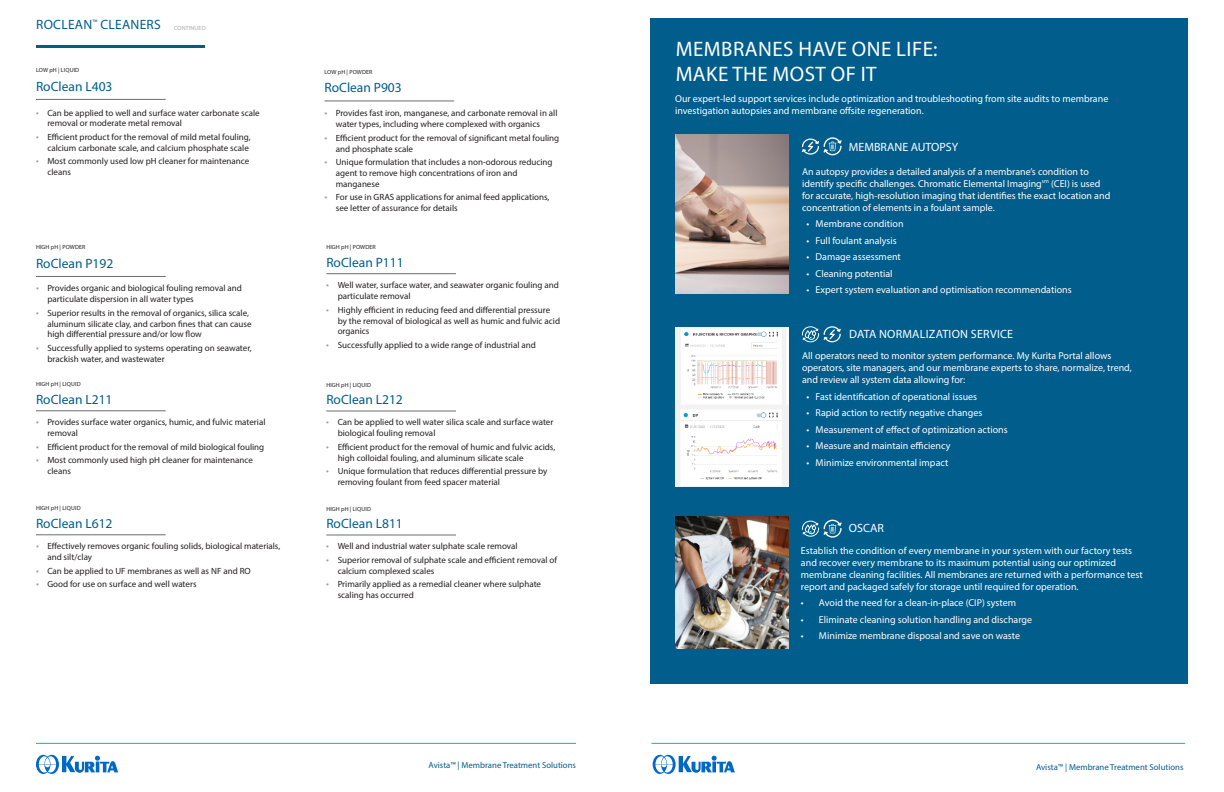
<style>
.page{position:relative;width:1224px;height:792px;background:#fff}
.page>*{position:absolute;margin:0;border:0;box-sizing:border-box;transform-origin:0 0}
.Smallprint_7_pt{font:21px/25.2px "Myriad Pro";letter-spacing:.02em;color:#fff}
.Smallprint_7_pt-2{font:13.5px "Myriad Pro";color:#005d8c}
.Smallprint_7_pt-3{font:13.5px "Myriad Pro";letter-spacing:.02em;color:#005d8c}
.Smallprint_7_pt-4{font:12px "Myriad Pro";letter-spacing:.005em;color:#fff}
.Smallprint_7_pt-5{font:10px/12px "Myriad Pro";color:#fff}
.t1{font:9px/10.8px "Myriad Pro";color:#231f20}
.Smallprint_7_pt-6{font:8.7px "Myriad Pro";color:#005d8c}
.Smallprint_7_pt-7{font:6px "Myriad Pro";letter-spacing:.02em;color:#231f20}
.Smallprint_7_pt-8{font:6px "Myriad Pro";letter-spacing:.02em;color:#a8a9ad}
.s1{font-size:10px;color:#9d9fa2}
</style>
<div class="page">
<hr style="left:324px;top:101px;width:130px;height:1px;background:#6c6d70">
<hr style="left:36px;top:99px;width:130px;height:1px;background:#6c6d70">
<hr style="left:326px;top:411px;width:130px;height:1px;background:#6c6d70">
<hr style="left:326px;top:535px;width:130px;height:1px;background:#6c6d70">
<hr style="left:326px;top:274px;width:130px;height:1px;background:#6c6d70">
<hr style="left:36px;top:411px;width:130px;height:1px;background:#6c6d70">
<hr style="left:36px;top:535px;width:130px;height:1px;background:#6c6d70">
<div style="left:651px;top:18px;width:537px;height:666px;background:#005d8c"></div>
<hr style="left:36px;top:276px;width:130px;height:1px;background:#6c6d70">
<img style="left:675px;top:328px;width:114px;height:158px">
<svg style="left:802px;top:326px;width:39px;height:17px"></svg>
<img style="left:675px;top:516px;width:114px;height:132px">
<svg style="left:802px;top:520px;width:40px;height:18px"></svg>
<img style="left:675px;top:135px;width:114px;height:158px">
<svg style="left:802px;top:137px;width:40px;height:18px"></svg>
<hr style="left:36px;top:45px;width:169px;height:3px;background:#005d8c">
<hr style="left:652px;top:743px;width:533px;height:1px;background:#00afec">
<hr style="left:36px;top:743px;width:540px;height:1px;background:#00afec">
<svg style="left:36px;top:755px;width:82px;height:19px"></svg>
<svg style="left:653px;top:755px;width:82px;height:19px"></svg>
<p class="Smallprint_7_pt-3" style="left:36px;top:16px;width:126px">ROCLEAN<sup>™</sup> CLEANERS</p>
<p class="Smallprint_7_pt-8" style="left:174px;top:24px;width:33px">CONTINUED</p>
<p class="Smallprint_7_pt" style="left:676px;top:36px;width:263px">MEMBRANES HAVE ONE LIFE:<br>MAKE THE MOST OF IT</p>
<p class="Smallprint_7_pt-7" style="left:36px;top:67px;width:45px">LOW pH | LIQUID</p>
<p class="Smallprint_7_pt-7" style="left:325px;top:68px;width:50px">LOW pH | POWDER</p>
<p class="Smallprint_7_pt-2" style="left:36px;top:78px;width:78px">RoClean L403</p>
<p class="Smallprint_7_pt-2" style="left:324px;top:80px;width:79px">RoClean P903</p>
<p class="Smallprint_7_pt-5" style="left:675px;top:92px;width:435px">Our expert-led support services include optimization and troubleshooting from site audits to membrane investigation autopsies and membrane offsite regeneration.</p>
<p class="t1" style="left:47px;top:107px;width:214px;text-indent:-11px"><span class="s1">•</span> Can be applied to well and surface water carbonate scale removal or moderate metal removal</p>
<p class="t1" style="left:36px;top:131px;width:216px;text-align:right"><span class="s1">•</span> Efficient product for the removal of mild metal fouling, calcium carbonate scale, and calcium phosphate scale</p>
<p class="t1" style="left:47px;top:156px;width:204px;text-indent:-11px"><span class="s1">•</span> Most commonly used low pH cleaner for maintenance cleans</p>
<p class="t1" style="left:336px;top:108px;width:223px;text-indent:-11px"><span class="s1">•</span> Provides fast iron, manganese, and carbonate removal in all water types, including where complexed with organics</p>
<p class="t1" style="left:336px;top:132px;width:225px;text-indent:-11px"><span class="s1">•</span> Efficient product for the removal of significant metal fouling and phosphate scale</p>
<p class="t1" style="left:336px;top:157px;width:218px;text-indent:-11px"><span class="s1">•</span> Unique formulation that includes a non-odorous reducing agent to remove high concentrations of iron and manganese</p>
<p class="t1" style="left:336px;top:192px;width:215px;text-indent:-11px"><span class="s1">•</span> For use in GRAS applications for animal feed applications, see letter of assurance for details</p>
<p class="Smallprint_7_pt-4" style="left:849px;top:140px;width:111px">MEMBRANE AUTOPSY</p>
<p class="Smallprint_7_pt-5" style="left:802px;top:165px;width:310px">An autopsy provides a detailed analysis of a membrane’s condition to identify specific challenges. Chromatic Elemental Imaging<sup>sm</sup> (CEI) is used for accurate, high-resolution imaging that identifies the exact location and concentration of elements in a foulant sample.</p>
<p class="Smallprint_7_pt-5" style="left:807px;top:218px;width:98px">• Membrane condition</p>
<p class="Smallprint_7_pt-5" style="left:807px;top:234px;width:92px">• Full foulant analysis</p>
<p class="Smallprint_7_pt-5" style="left:807px;top:251px;width:96px">• Damage assessment</p>
<p class="Smallprint_7_pt-5" style="left:807px;top:267px;width:87px">• Cleaning potential</p>
<p class="Smallprint_7_pt-5" style="left:807px;top:284px;width:267px">• Expert system evaluation and optimisation recommendations</p>
<p class="Smallprint_7_pt-7" style="left:36px;top:244px;width:51px">HIGH pH | POWDER</p>
<p class="t1" style="left:47px;top:283px;width:196px;text-indent:-11px"><span class="s1">•</span> Provides organic and biological fouling removal and particulate dispersion in all water types</p>
<p class="t1" style="left:47px;top:307px;width:206px;text-indent:-11px"><span class="s1">•</span> Superior results in the removal of organics, silica scale, aluminum silicate clay, and carbon fines that can cause high differential pressure and/or low flow</p>
<p class="t1" style="left:47px;top:342px;width:206px;text-indent:-11px"><span class="s1">•</span> Successfully applied to systems operating on seawater, brackish water, and wastewater</p>
<p class="Smallprint_7_pt-5" style="left:802px;top:350px;width:331px">All operators need to monitor system performance. My Kurita Portal allows operators, site managers, and our membrane experts to share, normalize, trend, and review all system data allowing for:</p>
<p class="Smallprint_7_pt-5" style="left:807px;top:390px;width:172px">• Fast identification of operational issues</p>
<p class="Smallprint_7_pt-5" style="left:807px;top:407px;width:177px">• Rapid action to rectify negative changes</p>
<p class="Smallprint_7_pt-5" style="left:807px;top:423px;width:203px">• Measurement of effect of optimization actions</p>
<p class="Smallprint_7_pt-5" style="left:807px;top:440px;width:145px">• Measure and maintain efficiency</p>
<p class="Smallprint_7_pt-5" style="left:807px;top:456px;width:143px">• Minimize environmental impact</p>
<p class="Smallprint_7_pt-7" style="left:326px;top:244px;width:51px">HIGH pH | POWDER</p>
<p class="Smallprint_7_pt-2" style="left:326px;top:254px;width:79px">RoClean P111</p>
<p class="Smallprint_7_pt-2" style="left:36px;top:255px;width:79px">RoClean P192</p>
<p class="t1" style="left:338px;top:280px;width:223px;text-indent:-11px"><span class="s1">•</span> Well water, surface water, and seawater organic fouling and particulate removal</p>
<p class="t1" style="left:338px;top:304px;width:224px;text-indent:-11px"><span class="s1">•</span> Highly efficient in reducing feed and differential pressure by the removal of biological as well as humic and fulvic acid organics</p>
<p class="t1" style="left:326px;top:339px;width:211px"><span class="s1">•</span> Successfully applied to a wide range of industrial and</p>
<p class="Smallprint_7_pt-4" style="left:849px;top:327px;width:166px">DATA NORMALIZATION SERVICE</p>
<p class="Smallprint_7_pt-7" style="left:36px;top:381px;width:46px">HIGH pH | LIQUID</p>
<p class="Smallprint_7_pt-7" style="left:326px;top:381px;width:46px">HIGH pH | LIQUID</p>
<p class="Smallprint_7_pt-2" style="left:36px;top:391px;width:78px">RoClean L211</p>
<p class="Smallprint_7_pt-2" style="left:326px;top:391px;width:78px">RoClean L212</p>
<p class="t1" style="left:338px;top:417px;width:217px;text-indent:-11px"><span class="s1">•</span> Can be applied to well water silica scale and surface water biological fouling removal</p>
<p class="t1" style="left:338px;top:441px;width:219px;text-indent:-11px"><span class="s1">•</span> Efficient product for the removal of humic and fulvic acids, high colloidal fouling, and aluminum silicate scale</p>
<p class="t1" style="left:338px;top:466px;width:211px;text-indent:-11px"><span class="s1">•</span> Unique formulation that reduces differential pressure by removing foulant from feed spacer material</p>
<p class="t1" style="left:47px;top:417px;width:220px;text-indent:-11px"><span class="s1">•</span> Provides surface water organics, humic, and fulvic material removal</p>
<p class="t1" style="left:36px;top:441px;width:230px"><span class="s1">•</span> Efficient product for the removal of mild biological fouling</p>
<p class="t1" style="left:47px;top:455px;width:207px;text-indent:-11px"><span class="s1">•</span> Most commonly used high pH cleaner for maintenance cleans</p>
<p class="Smallprint_7_pt-7" style="left:36px;top:505px;width:46px">HIGH pH | LIQUID</p>
<p class="Smallprint_7_pt-7" style="left:326px;top:505px;width:46px">HIGH pH | LIQUID</p>
<p class="Smallprint_7_pt-2" style="left:36px;top:515px;width:78px">RoClean L612</p>
<p class="Smallprint_7_pt-2" style="left:326px;top:515px;width:78px">RoClean L811</p>
<p class="Smallprint_7_pt-4" style="left:849px;top:521px;width:36px">OSCAR</p>
<p class="t1" style="left:47px;top:541px;width:234px;text-indent:-11px"><span class="s1">•</span> Effectively removes organic fouling solids, biological materials, and silt/clay</p>
<p class="t1" style="left:36px;top:565px;width:216px"><span class="s1">•</span> Can be applied to UF membranes as well as NF and RO</p>
<p class="t1" style="left:36px;top:579px;width:162px"><span class="s1">•</span> Good for use on surface and well waters</p>
<p class="t1" style="left:326px;top:541px;width:193px"><span class="s1">•</span> Well and industrial water sulphate scale removal</p>
<p class="t1" style="left:338px;top:554px;width:221px;text-indent:-11px"><span class="s1">•</span> Superior removal of sulphate scale and efficient removal of calcium complexed scales</p>
<p class="t1" style="left:338px;top:579px;width:205px;text-indent:-11px"><span class="s1">•</span> Primarily applied as a remedial cleaner where sulphate scaling has occurred</p>
<p class="Smallprint_7_pt-5" style="left:801px;top:544px;width:343px">Establish the condition of every membrane in your system with our factory tests and recover every membrane to its maximum potential using our optimized membrane cleaning facilities. All membranes are returned with a performance test report and packaged safely for storage until required for operation.</p>
<p class="Smallprint_7_pt-5" style="left:801px;top:597px;width:217px">• Avoid the need for a clean-in-place (CIP) system</p>
<p class="Smallprint_7_pt-5" style="left:801px;top:613px;width:233px">• Eliminate cleaning solution handling and discharge</p>
<p class="Smallprint_7_pt-5" style="left:801px;top:630px;width:221px">• Minimize membrane disposal and save on waste</p>
<p class="Smallprint_7_pt-6" style="left:429px;top:760px;width:149px">Avista™ | Membrane Treatment Solutions</p>
<p class="Smallprint_7_pt-6" style="left:1036px;top:761px;width:149px">Avista™ | Membrane Treatment Solutions</p>
</div>
